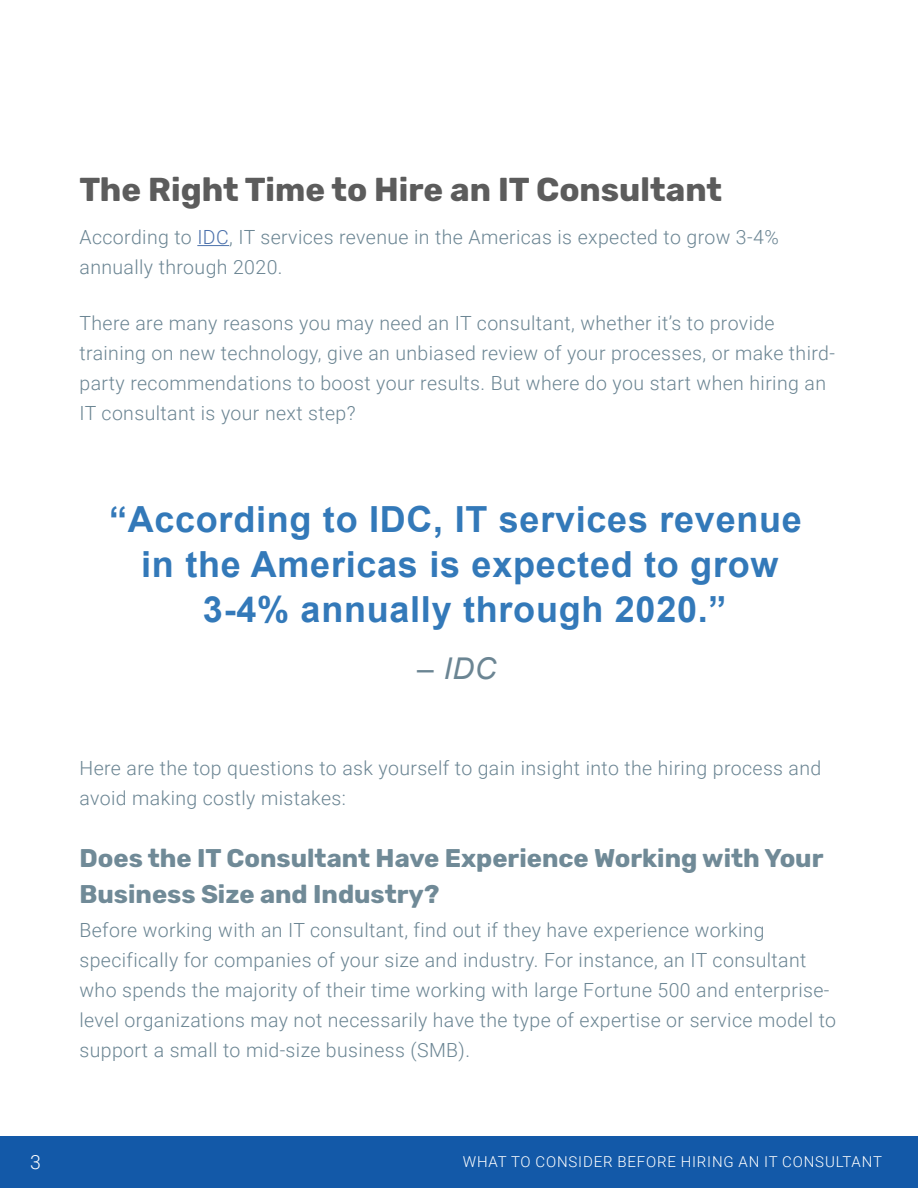
<style>
.page{position:relative;width:918px;height:1188px;background:#fff}
.page>*{position:absolute;margin:0;border:0;box-sizing:border-box;transform-origin:0 0}
.t1{font:700 36px/45px "Arial";letter-spacing:.02em;color:#3379b9;text-align:center}
.t2{font:700 33px "Rubik";color:#5c5c5c}
.t3{font:italic 30px "Arial";color:#6b8593}
.t4{font:700 25.5px/36px "Rubik";color:#708a97}
.t5{font:300 19.5px/30px "Roboto";letter-spacing:.02em;color:#6b8593}
.t6{font:300 19.5px "Roboto";color:#fff}
.t7{font:300 15px "Roboto";letter-spacing:.055em;color:#fff}
.s1{color:#4d72ac}
</style>
<div class="page">
<div style="left:0;top:1136px;width:918px;height:52px;background:#1359a8"></div>
<hr style="left:197px;top:245px;width:32px;height:1px;background:#4d72ac">
<h2 class="t2" style="left:80px;top:170px;width:644px">The Right Time to Hire an IT Consultant</h2>
<p class="t5" style="left:80px;top:222px;width:701px">According to <span class="s1">IDC</span>, IT services revenue in the Americas is expected to grow 3-4% annually through 2020.</p>
<p class="t5" style="left:80px;top:307px;width:757px">There are many reasons you may need an IT consultant, whether it’s to provide training on new technology, give an unbiased review of your processes, or make third&shy;party recommendations to boost your results. But where do you start when hiring an IT consultant is your next step?</p>
<h1 class="t1" style="left:109px;top:498px;width:694px">“According to IDC, IT services revenue in the Americas is expected to grow<br>3-4% annually through 2020.”</h1>
<h3 class="t3" style="left:417px;top:650px;width:81px">– IDC</h3>
<p class="t5" style="left:80px;top:752px;width:743px">Here are the top questions to ask yourself to gain insight into the hiring process and avoid making costly mistakes:</p>
<h3 class="t4" style="left:80px;top:841px;width:746px">Does the IT Consultant Have Experience Working with Your<br>Business Size and Industry?</h3>
<p class="t5" style="left:80px;top:915px;width:758px">Before working with an IT consultant, find out if they have experience working specifically for companies of your size and industry. For instance, an IT consultant who spends the majority of their time working with large Fortune 500 and enterprise&shy;level organizations may not necessarily have the type of expertise or service model to support a small to mid-size business (SMB).</p>
<p class="t6" style="left:30px;top:1148px;width:12px">3</p>
<p class="t7" style="left:463px;top:1151px;width:421px">WHAT TO CONSIDER BEFORE HIRING AN IT CONSULTANT</p>
</div>
